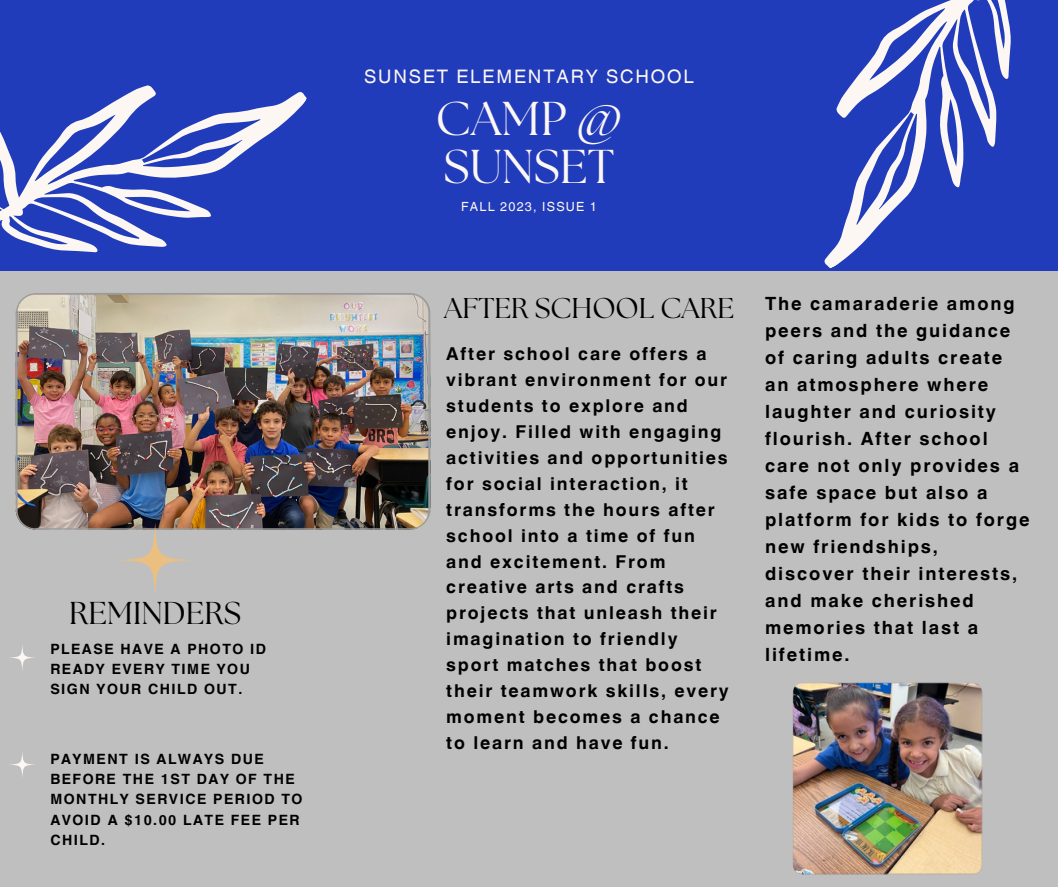
<style>
.page{position:relative;width:1058px;height:887px;background:#fff}
.page>*{position:absolute;margin:0;border:0;box-sizing:border-box;transform-origin:0 0}
.t1{font:47.4px/48.2px "The Seasons";color:#fdf7f3}
.t2{font:31.65px "The Seasons";color:#000}
.t3{font:28.65px "The Seasons";color:#000}
.t4{font:18.6px "Helvetica World";letter-spacing:.095em;color:#fdf7f3}
.t5{font:700 18.3px/27px "Helvetica World";letter-spacing:.105em;color:#000}
.t6{font:700 17.7px/25.8px "Helvetica World";letter-spacing:.105em;color:#000}
.t7{font:700 14.25px/20.2px "Helvetica World";letter-spacing:.105em;color:#000}
.t8{font:12.6px "Helvetica World";letter-spacing:.095em;color:#fdf7f3}
</style>
<div class="page">
<div style="left:0;top:0;width:1058px;height:886px;background:#bfbfbf"></div>
<div style="left:0;top:0;width:1058px;height:270px;background:#213cbb"></div>
<img style="left:793px;top:682px;width:189px;height:192px;border-radius:9px">
<svg style="left:8px;top:643px;width:28px;height:28px"></svg>
<svg style="left:8px;top:750px;width:28px;height:28px"></svg>
<img style="left:16px;top:293px;width:414px;height:236px;border-radius:20px">
<svg style="left:0;top:85px;width:308px;height:291px"></svg>
<svg style="left:824px;top:0;width:187px;height:268px"></svg>
<svg style="left:117px;top:522px;width:76px;height:75px"></svg>
<p class="t2" style="left:69px;top:599px;width:173px">REMINDERS</p>
<p class="t7" style="left:50px;top:637px;width:217px">PLEASE HAVE A PHOTO ID<br>READY EVERY TIME YOU<br>SIGN YOUR CHILD OUT.</p>
<p class="t7" style="left:50px;top:747px;width:254px">PAYMENT IS ALWAYS DUE<br>BEFORE THE 1ST DAY OF THE<br>MONTHLY SERVICE PERIOD TO<br>AVOID A $10.00 LATE FEE PER<br>CHILD.</p>
<p class="t4" style="left:364px;top:65px;width:331px">SUNSET ELEMENTARY SCHOOL</p>
<p class="t1" style="left:436px;top:98px;width:188px">CAMP @<br>SUNSET</p>
<p class="t8" style="left:461px;top:199px;width:137px">FALL 2023, ISSUE 1</p>
<p class="t3" style="left:444px;top:295px;width:292px">AFTER SCHOOL CARE</p>
<p class="t6" style="left:446px;top:339px;width:284px">After school care offers a vibrant environment for our students to explore and enjoy. Filled with engaging activities and opportunities for social interaction, it transforms the hours after school into a time of fun and excitement. From creative arts and crafts projects that unleash their imagination to friendly sport matches that boost their teamwork skills, every moment becomes a chance to learn and have fun.</p>
<p class="t5" style="left:765px;top:288px;width:266px">The camaraderie among peers and the guidance of caring adults create an atmosphere where laughter and curiosity flourish. After school care not only provides a safe space but also a platform for kids to forge new friendships, discover their interests, and make cherished memories that last a lifetime.</p>
</div>
